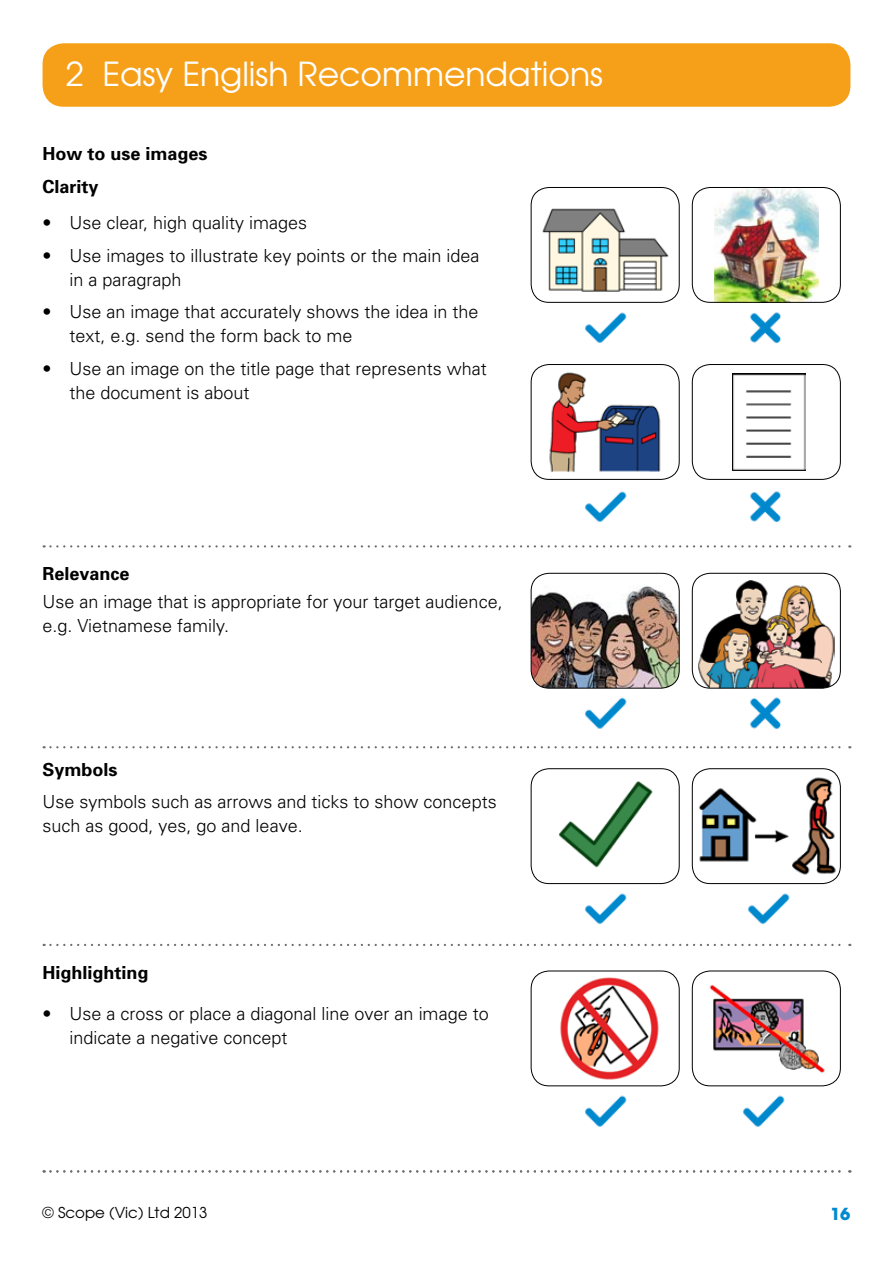
<style>
.page{position:relative;width:893px;height:1263px;background:#fff}
.page>*{position:absolute;margin:0;border:0;box-sizing:border-box;transform-origin:0 0}
.t1{font:33px "Avant Garde";color:#fff}
.t2{font:300 18px/24px "Univers";color:#000}
.t3{font:700 18px/32.5px "Univers";color:#000}
.t4{font:700 16.5px "Avant Garde";color:#0089cf}
.t5{font:15px "Avant Garde";color:#000}
</style>
<div class="page">
<div style="left:43px;top:43px;width:807px;height:64px;background:#f6a01a;border-radius:21px"></div>
<svg style="left:44px;top:1170px;width:806px;height:2px"></svg>
<img style="left:714px;top:189px;width:104px;height:112px">
<div style="left:692px;top:187px;width:149px;height:116px;border:1px solid #000;border-radius:18px"></div>
<img style="left:540px;top:208px;width:131px;height:94px">
<div style="left:531px;top:187px;width:149px;height:116px;border:1px solid #000;border-radius:18px"></div>
<div style="left:692px;top:364px;width:149px;height:116px;border:1px solid #000;border-radius:18px"></div>
<div style="left:531px;top:364px;width:149px;height:116px;border:1px solid #000;border-radius:18px"></div>
<img style="left:585px;top:312px;width:42px;height:31px">
<img style="left:750px;top:312px;width:31px;height:32px">
<img style="left:585px;top:491px;width:42px;height:31px">
<img style="left:750px;top:491px;width:31px;height:32px">
<img style="left:698px;top:580px;width:137px;height:108px">
<div style="left:692px;top:573px;width:149px;height:115px;border:1px solid #000;border-radius:18px"></div>
<img style="left:531px;top:585px;width:148px;height:103px">
<div style="left:531px;top:573px;width:149px;height:115px;border:1px solid #000;border-radius:18px"></div>
<img style="left:585px;top:697px;width:42px;height:32px">
<img style="left:750px;top:697px;width:31px;height:33px">
<img style="left:692px;top:771px;width:148px;height:110px">
<div style="left:692px;top:768px;width:149px;height:116px;border:1px solid #000;border-radius:18px"></div>
<div style="left:531px;top:768px;width:149px;height:116px;border:1px solid #000;border-radius:18px"></div>
<img style="left:585px;top:893px;width:42px;height:31px">
<img style="left:699px;top:974px;width:135px;height:109px">
<div style="left:692px;top:970px;width:149px;height:116px;border:1px solid #000;border-radius:18px"></div>
<img style="left:560px;top:977px;width:99px;height:103px">
<div style="left:531px;top:970px;width:149px;height:116px;border:1px solid #000;border-radius:18px"></div>
<img style="left:585px;top:1095px;width:42px;height:32px">
<svg style="left:44px;top:545px;width:806px;height:2px"></svg>
<svg style="left:44px;top:746px;width:806px;height:2px"></svg>
<svg style="left:44px;top:944px;width:806px;height:2px"></svg>
<img style="left:558px;top:781px;width:95px;height:87px">
<img style="left:748px;top:893px;width:42px;height:31px">
<img style="left:743px;top:1095px;width:42px;height:32px">
<img style="left:733px;top:374px;width:73px;height:96px">
<img style="left:549px;top:372px;width:112px;height:100px">
<h1 class="t1" style="left:66px;top:54px;width:539px">2 Easy English Recommendations</h1>
<p class="t3" style="left:43px;top:137px;width:167px">How to use images<br>Clarity</p>
<p class="t2" style="left:43px;top:211px;width:266px">• Use clear, high quality images</p>
<p class="t2" style="left:70px;top:243px;width:412px;text-indent:-27px">• Use images to illustrate key points or the main idea in a paragraph</p>
<p class="t2" style="left:70px;top:300px;width:411px;text-indent:-27px">• Use an image that accurately shows the idea in the text, e.g. send the form back to me</p>
<p class="t2" style="left:70px;top:356px;width:419px;text-indent:-27px">• Use an image on the title page that represents what the document is about</p>
<p class="t3" style="left:43px;top:558px;width:89px">Relevance</p>
<p class="t2" style="left:43px;top:590px;width:462px">Use an image that is appropriate for your target audience, e.g. Vietnamese family.</p>
<p class="t3" style="left:43px;top:753px;width:77px">Symbols</p>
<p class="t2" style="left:43px;top:790px;width:456px">Use symbols such as arrows and ticks to show concepts such as good, yes, go and leave.</p>
<p class="t3" style="left:43px;top:957px;width:108px">Highlighting</p>
<p class="t2" style="left:70px;top:1002px;width:421px;text-indent:-27px">• Use a cross or place a diagonal line over an image to indicate a negative concept</p>
<p class="t5" style="left:43px;top:1203px;width:166px">© Scope (Vic) Ltd 2013</p>
<p class="t4" style="left:830px;top:1203px;width:22px">16</p>
</div>
